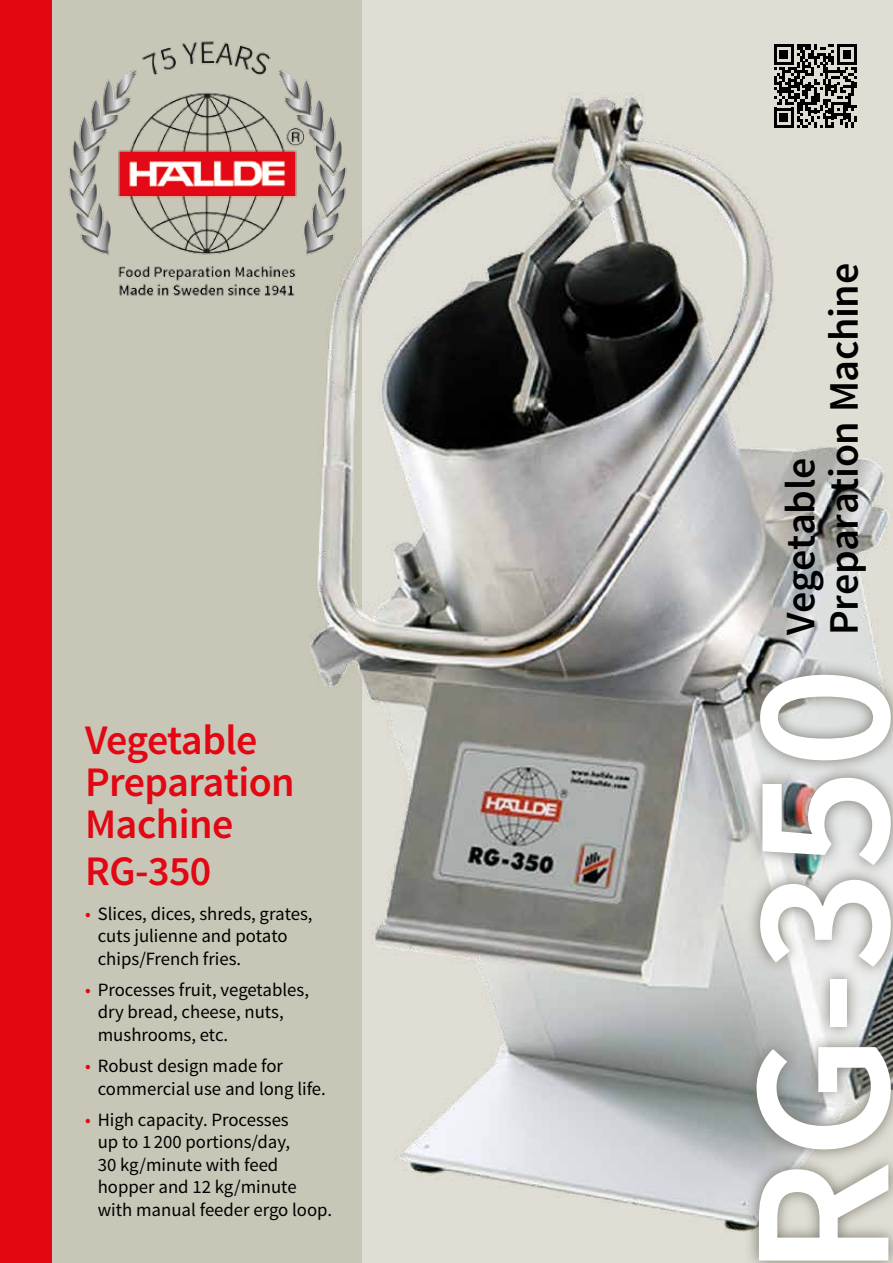
<style>
.page{position:relative;width:893px;height:1263px;background:#e0ded4}
.page>*{position:absolute;margin:0;border:0;box-sizing:border-box;transform-origin:0 0}
.t1{font:600 198px "Source Sans Pro";color:#fff}
.t2{font:600 42px/42px "Source Sans Pro";letter-spacing:-.015em;color:#e30613}
.t3{font:600 42px/43.5px "Source Sans Pro";letter-spacing:-.01em;color:#000}
.t4{font:18.75px/22.5px "Source Sans Pro";color:#000}
.s1{color:#e30613}
</style>
<div class="page">
<div style="left:0;top:0;width:362px;height:1263px;background:#c8c6b6"></div>
<div style="left:0;top:0;width:51px;height:1263px;background:#e30613"></div>
<img style="left:310px;top:92px;width:580px;height:1140px">
<svg style="left:742px;top:660px;width:151px;height:603px"></svg>
<img style="left:69px;top:41px;width:286px;height:262px">
<svg style="left:774px;top:44px;width:83px;height:84px"></svg>
<h2 class="t2" style="left:85px;top:721px;width:211px">Vegetable<br>Preparation<br>Machine</h2>
<h2 class="t2" style="left:85px;top:851px;width:128px">RG-350</h2>
<p class="t4" style="left:98px;top:903px;width:216px;text-indent:-13px"><span class="s1">•</span> Slices, dices, shreds, grates, cuts julienne and potato chips/French fries.</p>
<p class="t4" style="left:98px;top:979px;width:213px;text-indent:-13px"><span class="s1">•</span> Processes fruit, vegetables, dry bread, cheese, nuts, mushrooms, etc.</p>
<p class="t4" style="left:98px;top:1055px;width:230px;text-indent:-13px"><span class="s1">•</span> Robust design made for commercial use and long life.</p>
<p class="t4" style="left:98px;top:1108px;width:236px;text-indent:-13px"><span class="s1">•</span> High capacity. Processes<br>up to 1200 portions/day,<br>30 kg/minute with feed hopper and 12 kg/minute with manual feeder ergo loop.</p>
<h2 class="t3" style="left:780px;top:635px;width:373px;rotate:-90deg">Vegetable<br>Preparation Machine</h2>
<h1 class="t1" style="left:698px;top:1277px;width:612px;rotate:-90deg">RG-350</h1>
</div>
